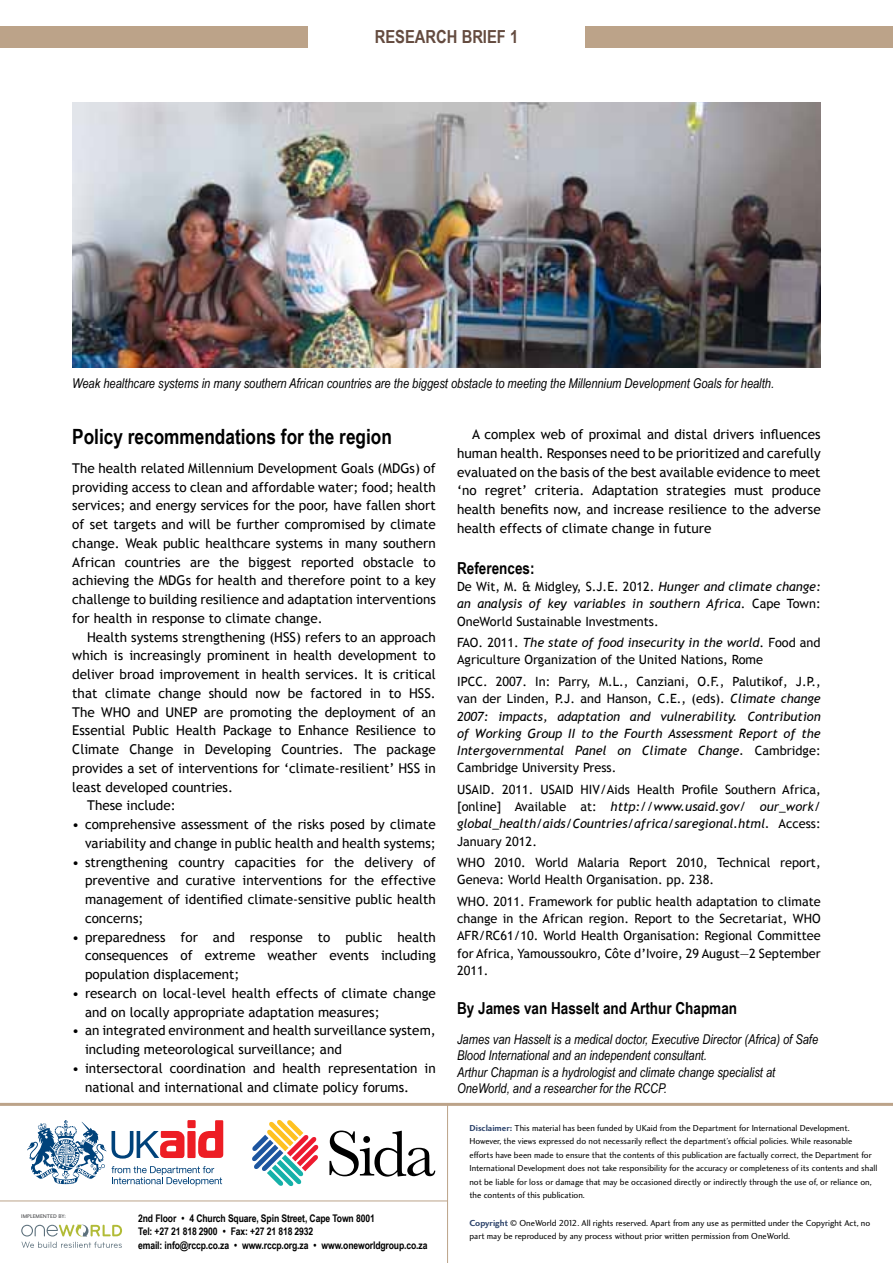
<style>
.page{position:relative;width:893px;height:1263px;background:#fff}
.page>*{position:absolute;margin:0;border:0;box-sizing:border-box;transform-origin:0 0}
.t1{font:700 21px "Arial Narrow";color:#000}
.t2{font:700 18px "Arial Narrow";color:#644b3f}
.t3{font:700 16.5px "Arial Narrow";color:#000}
.t4{font:13.5px/18.8px "Trebuchet MS";color:#000;text-align:justify}
.t5{font:italic 13.5px/16.5px "Arial Narrow";color:#000}
.t6{font:12.75px/17.2px "Trebuchet MS";color:#000;text-align:justify}
.t7{font:italic 12.75px/17.2px "Trebuchet MS";color:#000;text-align:justify}
.t8{font:700 10.5px/13.5px "Arial Narrow";letter-spacing:-.01em;color:#000}
.t9{font:9px/13.5px "Charlotte Sans Book Plain";color:#000}
.t10{font:5.55px "Charlotte Sans Medium Plain";letter-spacing:.01em;color:#58595b}
.s1{font-style:italic}
.s2{font-style:normal}
.s3{font-family:"Charlotte Sans Bold Plain";color:#2c426a}
.s4{font-family:"Charlotte Sans Bold Plain"}
</style>
<div class="page">
<div style="left:0;top:26px;width:893px;height:21px;background:#bca389"></div>
<div style="left:308px;top:8px;width:277px;height:58px;background:#fff"></div>
<svg style="left:329px;top:1130px;width:106px;height:46px"></svg>
<svg style="left:252px;top:1120px;width:67px;height:66px"></svg>
<svg style="left:27px;top:1120px;width:196px;height:66px"></svg>
<hr style="left:0;top:1103px;width:893px;height:3px;background:#bca389">
<hr style="left:0;top:1201px;width:448px;height:1px;background:#bca389">
<hr style="left:447px;top:1104px;width:1px;height:159px;background:#bca389">
<svg style="left:21px;top:1225px;width:101px;height:23px"></svg>
<img style="left:72px;top:102px;width:749px;height:266px">
<h2 class="t2" style="left:375px;top:23px;width:145px">RESEARCH BRIEF 1</h2>
<p class="t5" style="left:72px;top:375px;width:703px">Weak healthcare systems in many southern African countries are the biggest obstacle to meeting the Millennium Development Goals for health.</p>
<p class="t4" style="left:457px;top:425px;width:365px;text-indent:15px">A complex web of proximal and distal drivers influences human health. Responses need to be prioritized and carefully evaluated on the basis of the best available evidence to meet ‘no regret’ criteria. Adaptation strategies must produce health benefits now, and increase resilience to the adverse health effects of climate change in future</p>
<p class="t3" style="left:457px;top:556px;width:79px">References:</p>
<p class="t6" style="left:457px;top:578px;width:365px">De Wit, M. &amp; Midgley, S.J.E. 2012. <span class="s1">Hunger and climate change: an analysis of key variables in southern Africa</span>. Cape Town:<br>OneWorld Sustainable Investments.</p>
<p class="t6" style="left:457px;top:634px;width:365px">FAO. 2011. <span class="s1">The state of food insecurity in the world</span>. Food and<br>Agriculture Organization of the United Nations, Rome</p>
<p class="t7" style="left:457px;top:673px;width:365px"><span class="s2">IPCC. 2007. In: Parry, M.L., Canziani, O.F., Palutikof, J.P., van der Linden, P.J. and Hanson, C.E., (eds).</span> Climate change 2007: impacts, adaptation and vulnerability. Contribution of Working Group II to the Fourth Assessment Report of the Intergovernmental Panel on Climate Change. <span class="s2">Cambridge:<br>Cambridge University Press.</span></p>
<p class="t6" style="left:457px;top:781px;width:365px">USAID. 2011. USAID HIV/Aids Health Profile Southern Africa, [online] Available at: <span class="s1">http://www.usaid.gov/ our_work/ global_health/aids/Countries/africa/saregional.html.</span> Access:<br>January 2012.</p>
<p class="t6" style="left:457px;top:854px;width:365px">WHO 2010. World Malaria Report 2010, Technical report,<br>Geneva: World Health Organisation. pp. 238.</p>
<p class="t6" style="left:457px;top:893px;width:365px">WHO. 2011. Framework for public health adaptation to climate change in the African region. Report to the Secretariat, WHO AFR/RC61/10. World Health Organisation: Regional Committee for Africa, Yamoussoukro, Côte d’Ivoire, 29 August—2 September 2011.</p>
<p class="t3" style="left:457px;top:996px;width:281px">By James van Hasselt and Arthur Chapman</p>
<p class="t5" style="left:457px;top:1030px;width:363px">James van Hasselt is a medical doctor, Executive Director (Africa) of Safe Blood International and an independent consultant.<br>Arthur Chapman is a hydrologist and climate change specialist at OneWorld, and a researcher for the RCCP.</p>
<h1 class="t1" style="left:72px;top:421px;width:321px">Policy recommendations for the region</h1>
<p class="t4" style="left:72px;top:459px;width:365px">The health related Millennium Development Goals (MDGs) of providing access to clean and affordable water; food; health services; and energy services for the poor, have fallen short of set targets and will be further compromised by climate change. Weak public healthcare systems in many southern African countries are the biggest reported obstacle to achieving the MDGs for health and therefore point to a key challenge to building resilience and adaptation interventions for health in response to climate change.</p>
<p class="t4" style="left:87px;top:628px;width:350px">Health systems strengthening (HSS) refers to an approach</p>
<p class="t4" style="left:72px;top:646px;width:365px">which is increasingly prominent in health development to</p>
<p class="t4" style="left:72px;top:665px;width:365px">deliver broad improvement in health services. It is critical</p>
<p class="t4" style="left:72px;top:684px;width:365px">that climate change should now be factored in to HSS.</p>
<p class="t4" style="left:72px;top:703px;width:365px">The WHO and UNEP are promoting the deployment of an</p>
<p class="t4" style="left:72px;top:721px;width:365px">Essential Public Health Package to Enhance Resilience to</p>
<p class="t4" style="left:72px;top:740px;width:365px">Climate Change in Developing Countries. The package</p>
<p class="t4" style="left:72px;top:759px;width:365px">provides a set of interventions for ‘climate-resilient’ HSS in</p>
<p class="t4" style="left:72px;top:778px;width:162px">least developed countries.</p>
<p class="t4" style="left:87px;top:796px;width:90px">These include:</p>
<p class="t4" style="left:72px;top:815px;width:365px;text-align:right">• comprehensive assessment of the risks posed by climate variability and change in public health and health systems;</p>
<p class="t4" style="left:85px;top:853px;width:352px;text-indent:-13px">• strengthening country capacities for the delivery of preventive and curative interventions for the effective management of identified climate‐sensitive public health concerns;</p>
<p class="t4" style="left:85px;top:928px;width:352px;text-indent:-13px">• preparedness for and response to public health consequences of extreme weather events including population displacement;</p>
<p class="t4" style="left:85px;top:984px;width:352px;text-indent:-13px">• research on local-level health effects of climate change and on locally appropriate adaptation measures;</p>
<p class="t4" style="left:85px;top:1021px;width:352px;text-indent:-13px">• an integrated environment and health surveillance system, including meteorological surveillance; and</p>
<p class="t4" style="left:85px;top:1059px;width:352px;text-indent:-13px">• intersectoral coordination and health representation in national and international and climate policy forums.</p>
<p class="t10" style="left:21px;top:1213px;width:46px">IMPLEMENTED BY:</p>
<p class="t8" style="left:138px;top:1211px;width:291px">2nd Floor • 4 Church Square, Spin Street, Cape Town 8001<br>Tel: +27 21 818 2900 • Fax: +27 21 818 2932<br>email: info@rccp.co.za • www.rccp.org.za • www.oneworldgroup.co.za</p>
<p class="t9" style="left:469px;top:1121px;width:409px"><span class="s3">Disclaimer:</span> This material has been funded by UKaid from the Department for International Development.<br>However, the views expressed do not necessarily reflect the department’s official policies. While reasonable efforts have been made to ensure that the contents of this publication are factually correct, the Department for International Development does not take responsibility for the accuracy or completeness of its contents and shall not be liable for loss or damage that may be occasioned directly or indirectly through the use of, or reliance on, the contents of this publication.</p>
<p class="t9" style="left:469px;top:1215px;width:402px"><span class="s3">Copyright</span> <span class="s4">©</span> OneWorld 2012. All rights reserved. Apart from any use as permitted under the Copyright Act, no part may be reproduced by any process without prior written permission from OneWorld.</p>
</div>
